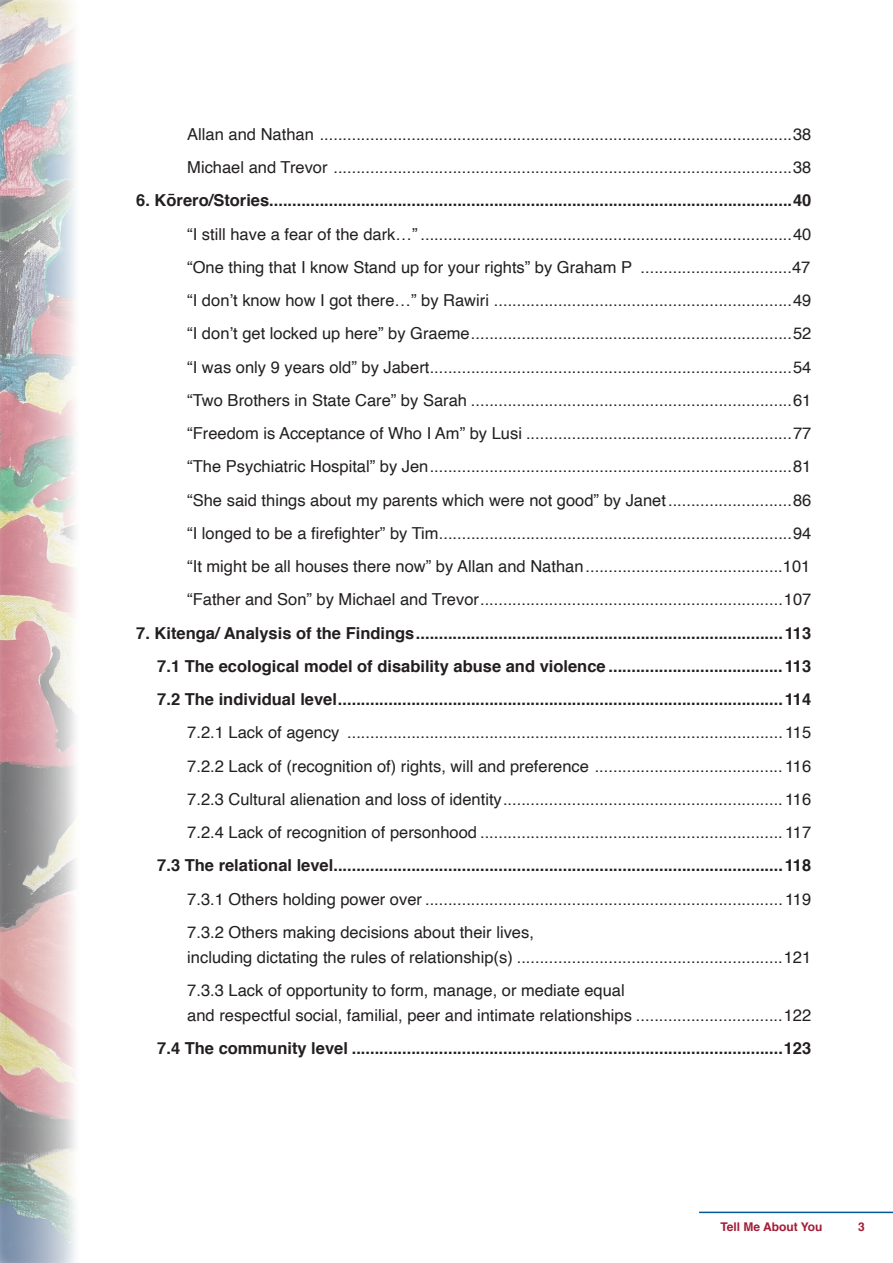
<style>
.page{position:relative;width:893px;height:1263px;background:#fff}
.page>*{position:absolute;margin:0;border:0;box-sizing:border-box;transform-origin:0 0}
.t1{font:16.5px/33.3px "Helvetica";color:#231f20}
.t2{font:700 16.5px/33.3px "Helvetica";color:#231f20;text-align:justify}
.t3{font:700 12px "Helvetica";color:#a21c37}
</style>
<div class="page">
<hr style="left:699px;top:1211px;width:194px;height:2px;background:#005894">
<img style="left:0;top:0;width:75px;height:1263px">
<p class="t1" style="left:187px;top:118px;width:625px">Allan and Nathan .......................................................................................................38<br>Michael and Trevor ....................................................................................................38</p>
<p class="t2" style="left:136px;top:184px;width:676px">6. Kōrero/Stories..................................................................................................................40</p>
<p class="t1" style="left:187px;top:218px;width:625px;text-align:justify">“I still have a fear of the dark…” .................................................................................40 “One thing that I know Stand up for your rights” by Graham P .................................47 “I don’t know how I got there…” by Rawiri .................................................................49 “I don’t get locked up here” by Graeme......................................................................52 “I was only 9 years old” by Jabert...............................................................................54 “Two Brothers in State Care” by Sarah ......................................................................61 “Freedom is Acceptance of Who I Am” by Lusi ..........................................................77 “The Psychiatric Hospital” by Jen...............................................................................81 “She said things about my parents which were not good” by Janet...........................86 “I longed to be a firefighter” by Tim.............................................................................94 “It might be all houses there now” by Allan and Nathan ...........................................101 “Father and Son” by Michael and Trevor..................................................................107</p>
<p class="t2" style="left:157px;top:616px;width:656px;text-indent:-21px">7. Kitenga/ Analysis of the Findings................................................................................113<br>7.1 The ecological model of disability abuse and violence ......................................113<br>7.2 The individual level.................................................................................................114</p>
<p class="t1" style="left:187px;top:716px;width:625px;text-align:justify">7.2.1 Lack of agency ...............................................................................................115<br>7.2.2 Lack of (recognition of) rights, will and preference .........................................116<br>7.2.3 Cultural alienation and loss of identity.............................................................116<br>7.2.4 Lack of recognition of personhood ..................................................................117</p>
<p class="t2" style="left:157px;top:849px;width:655px">7.3 The relational level..................................................................................................118</p>
<p class="t1" style="left:187px;top:883px;width:625px">7.3.1 Others holding power over ..............................................................................119<br>7.3.2 Others making decisions about their lives,</p>
<p class="t1" style="left:187px;top:941px;width:625px">including dictating the rules of relationship(s) ..........................................................121<br>7.3.3 Lack of opportunity to form, manage, or mediate equal</p>
<p class="t1" style="left:187px;top:999px;width:625px">and respectful social, familial, peer and intimate relationships ................................122</p>
<p class="t2" style="left:157px;top:1032px;width:655px">7.4 The community level ..............................................................................................123</p>
<p class="t3" style="left:720px;top:1217px;width:104px">Tell Me About You</p>
<p class="t3" style="left:858px;top:1217px;width:8px">3</p>
</div>
